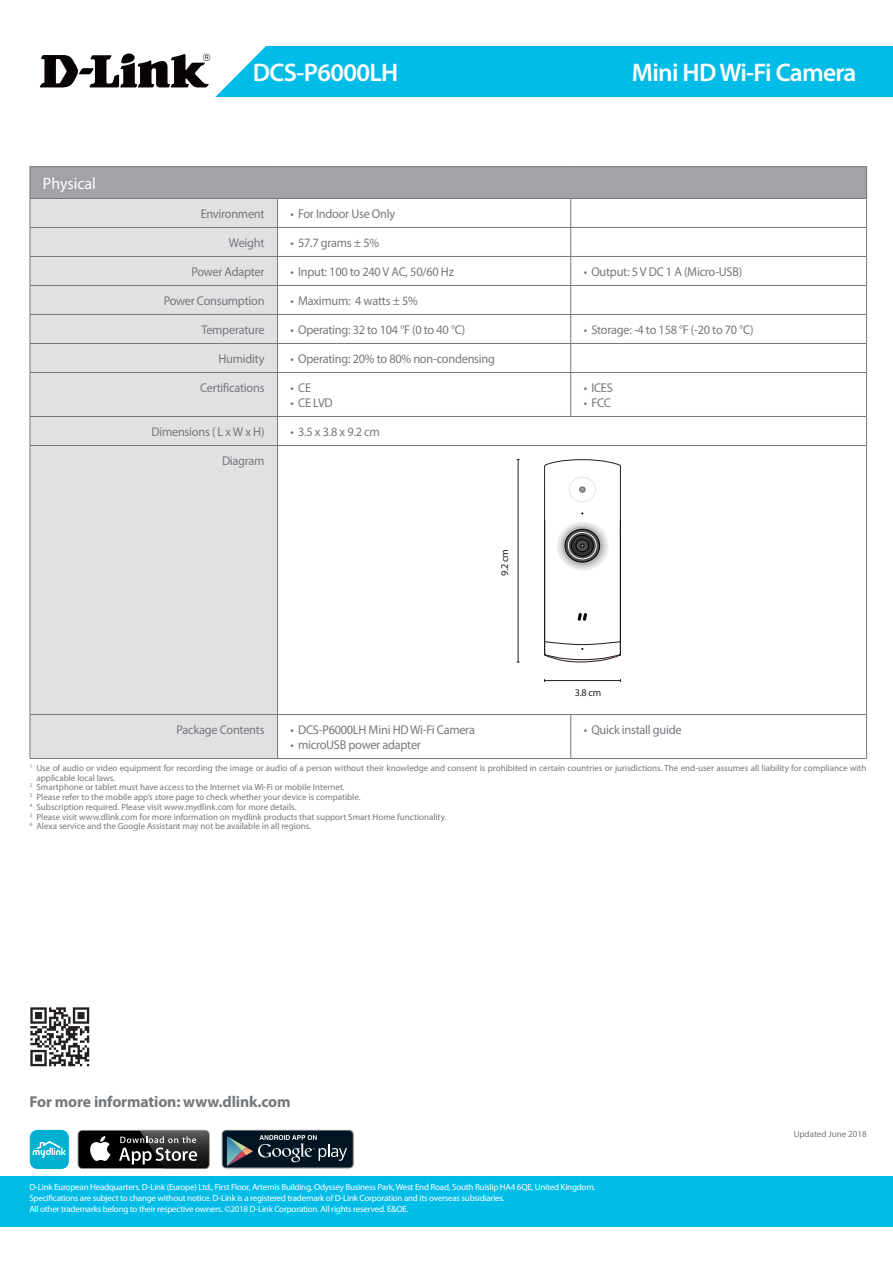
<style>
.page{position:relative;width:893px;height:1263px;background:#fff}
.page>*{position:absolute;margin:0;border:0;box-sizing:border-box;transform-origin:0 0}
.t1{font:600 25.5px "Myriad Pro";letter-spacing:-.025em;color:#fff}
.Spec_Section_Header{font:16.5px "Myriad Pro";color:#fff}
.t2{font:700 15.75px "Myriad Pro";letter-spacing:-.01em;color:#74787d}
.Spec_Category{font:12.75px "Myriad Pro";letter-spacing:-.02em;color:#74787d}
.Image_Caption{font:10.35px "Myriad Pro";color:#231f20}
.Image_Caption-2{font:10.2px "Myriad Pro";color:#231f20}
.Footnotes{font:9px/9.8px "Myriad Pro";color:#74787d}
.t3{font:9px/10.8px "Myriad Pro";letter-spacing:-.025em;color:#fff}
</style>
<div class="page">
<div style="left:0;top:1176px;width:893px;height:51px;background:#02bce8"></div>
<div style="left:0;top:46px;width:893px;height:51px;background:#02bce8"></div>
<svg style="left:210px;top:46px;width:56px;height:51px;fill:#fff"></svg>
<svg style="left:0;top:46px;width:210px;height:51px;background:#b6b4b4"></svg>
<img style="left:30px;top:1007px;width:60px;height:60px">
<div style="left:30px;top:167px;width:837px;height:31px;background:#a1a3a7"></div>
<div style="left:31px;top:199px;width:246px;height:559px;background:#e1e1e2"></div>
<hr style="left:571px;top:715px;width:1px;height:43px;background:#74787d">
<hr style="left:866px;top:167px;width:1px;height:31px;background:#74787d">
<hr style="left:30px;top:416px;width:248px;height:1px;background:#74787d">
<svg style="left:30px;top:417px;width:1px;height:28px"></svg>
<hr style="left:30px;top:445px;width:248px;height:1px;background:#74787d">
<hr style="left:30px;top:446px;width:1px;height:268px;background:#74787d">
<hr style="left:30px;top:714px;width:248px;height:1px;background:#74787d">
<hr style="left:30px;top:715px;width:1px;height:43px;background:#74787d">
<hr style="left:30px;top:758px;width:248px;height:1px;background:#74787d">
<hr style="left:278px;top:416px;width:293px;height:1px;background:#74787d">
<svg style="left:277px;top:417px;width:1px;height:28px"></svg>
<hr style="left:571px;top:416px;width:296px;height:1px;background:#74787d">
<svg style="left:866px;top:417px;width:1px;height:28px"></svg>
<hr style="left:278px;top:445px;width:293px;height:1px;background:#74787d">
<hr style="left:277px;top:446px;width:1px;height:268px;background:#74787d">
<hr style="left:571px;top:445px;width:296px;height:1px;background:#74787d">
<hr style="left:866px;top:446px;width:1px;height:268px;background:#74787d">
<hr style="left:278px;top:714px;width:293px;height:1px;background:#74787d">
<hr style="left:277px;top:715px;width:1px;height:43px;background:#74787d">
<hr style="left:571px;top:714px;width:296px;height:1px;background:#74787d">
<hr style="left:866px;top:715px;width:1px;height:43px;background:#74787d">
<hr style="left:278px;top:758px;width:293px;height:1px;background:#74787d">
<hr style="left:571px;top:758px;width:296px;height:1px;background:#74787d">
<svg style="left:30px;top:199px;width:1px;height:173px"></svg>
<hr style="left:30px;top:373px;width:1px;height:43px;background:#74787d">
<svg style="left:866px;top:199px;width:1px;height:173px"></svg>
<hr style="left:866px;top:373px;width:1px;height:43px;background:#74787d">
<hr style="left:571px;top:343px;width:296px;height:1px;background:#74787d">
<hr style="left:571px;top:372px;width:296px;height:1px;background:#74787d">
<hr style="left:30px;top:166px;width:248px;height:1px;background:#74787d">
<hr style="left:278px;top:166px;width:293px;height:1px;background:#74787d">
<hr style="left:571px;top:166px;width:296px;height:1px;background:#74787d">
<hr style="left:30px;top:343px;width:248px;height:1px;background:#74787d">
<hr style="left:30px;top:372px;width:248px;height:1px;background:#74787d">
<svg style="left:277px;top:199px;width:1px;height:173px"></svg>
<hr style="left:277px;top:373px;width:1px;height:43px;background:#74787d">
<hr style="left:278px;top:343px;width:293px;height:1px;background:#74787d">
<hr style="left:278px;top:372px;width:293px;height:1px;background:#74787d">
<svg style="left:571px;top:199px;width:1px;height:173px"></svg>
<hr style="left:571px;top:373px;width:1px;height:43px;background:#74787d">
<hr style="left:30px;top:167px;width:1px;height:31px;background:#74787d">
<hr style="left:30px;top:198px;width:248px;height:1px;background:#74787d">
<hr style="left:278px;top:198px;width:293px;height:1px;background:#74787d">
<hr style="left:571px;top:198px;width:296px;height:1px;background:#74787d">
<hr style="left:30px;top:227px;width:248px;height:1px;background:#74787d">
<hr style="left:278px;top:227px;width:293px;height:1px;background:#74787d">
<hr style="left:571px;top:227px;width:296px;height:1px;background:#74787d">
<hr style="left:30px;top:256px;width:248px;height:1px;background:#74787d">
<hr style="left:278px;top:256px;width:293px;height:1px;background:#74787d">
<hr style="left:571px;top:256px;width:296px;height:1px;background:#74787d">
<hr style="left:30px;top:285px;width:248px;height:1px;background:#74787d">
<hr style="left:278px;top:285px;width:293px;height:1px;background:#74787d">
<hr style="left:571px;top:285px;width:296px;height:1px;background:#74787d">
<hr style="left:30px;top:314px;width:248px;height:1px;background:#74787d">
<hr style="left:278px;top:314px;width:293px;height:1px;background:#74787d">
<hr style="left:571px;top:314px;width:296px;height:1px;background:#74787d">
<div style="left:78px;top:1130px;width:132px;height:39px;background:#969696;border-radius:5px"></div>
<div style="left:78px;top:1131px;width:131px;height:37px;background:#000;border-radius:4px"></div>
<svg style="left:90px;top:1136px;width:20px;height:25px"></svg>
<img style="left:139px;top:1130px;width:71px;height:39px">
<img style="left:140px;top:1131px;width:69px;height:37px">
<svg style="left:119px;top:1136px;width:78px;height:28px"></svg>
<svg style="left:222px;top:1130px;width:131px;height:38px;background:#273a44"></svg>
<div style="left:222px;top:1130px;width:132px;height:38px;border:1px solid #6c6d70;border-radius:4px"></div>
<hr style="left:518px;top:460px;width:1px;height:202px;background:#231f20">
<hr style="left:544px;top:680px;width:76px;height:1px;background:#231f20">
<svg style="left:544px;top:459px;width:77px;height:204px"></svg>
<div style="left:30px;top:1130px;width:39px;height:39px;background:#00b0d1;border-radius:8px"></div>
<svg style="left:33px;top:1141px;width:33px;height:17px"></svg>
<p class="Spec_Section_Header" style="left:43px;top:173px;width:55px">Physical</p>
<h1 class="t1" style="left:253px;top:56px;width:147px">DCS-P6000LH</h1>
<h1 class="t1" style="left:632px;top:56px;width:226px">Mini HD Wi-Fi Camera</h1>
<p class="Spec_Category" style="left:201px;top:206px;width:65px">Environment</p>
<p class="Spec_Category" style="left:291px;top:206px;width:106px">• For Indoor Use Only</p>
<p class="Spec_Category" style="left:229px;top:235px;width:37px">Weight</p>
<p class="Spec_Category" style="left:291px;top:235px;width:90px">• 57.7 grams ± 5%</p>
<p class="Spec_Category" style="left:191px;top:264px;width:75px">Power Adapter</p>
<p class="Spec_Category" style="left:291px;top:264px;width:165px">• Input: 100 to 240 V AC, 50/60 Hz</p>
<p class="Spec_Category" style="left:584px;top:264px;width:160px">• Output: 5 V DC 1 A (Micro-USB)</p>
<p class="Spec_Category" style="left:164px;top:293px;width:102px">Power Consumption</p>
<p class="Spec_Category" style="left:291px;top:293px;width:129px">• Maximum: 4 watts ± 5%</p>
<p class="Spec_Category" style="left:201px;top:322px;width:65px">Temperature</p>
<p class="Spec_Category" style="left:291px;top:322px;width:176px">• Operating: 32 to 104 °F (0 to 40 °C)</p>
<p class="Spec_Category" style="left:584px;top:322px;width:171px">• Storage: -4 to 158 °F (-20 to 70 °C)</p>
<p class="Spec_Category" style="left:218px;top:351px;width:48px">Humidity</p>
<p class="Spec_Category" style="left:291px;top:351px;width:206px">• Operating: 20% to 80% non-condensing</p>
<p class="Spec_Category" style="left:200px;top:380px;width:66px">Certifications</p>
<p class="Spec_Category" style="left:291px;top:380px;width:22px">• CE</p>
<p class="Spec_Category" style="left:291px;top:395px;width:44px">• CE LVD</p>
<p class="Spec_Category" style="left:584px;top:380px;width:30px">• ICES</p>
<p class="Spec_Category" style="left:584px;top:395px;width:29px">• FCC</p>
<p class="Spec_Category" style="left:152px;top:424px;width:114px">Dimensions ( L x W x H)</p>
<p class="Spec_Category" style="left:291px;top:424px;width:91px">• 3.5 x 3.8 x 9.2 cm</p>
<p class="Spec_Category" style="left:222px;top:453px;width:44px">Diagram</p>
<p class="Image_Caption" style="left:498px;top:576px;width:28px;rotate:-90deg">9.2 cm</p>
<p class="Image_Caption-2" style="left:575px;top:686px;width:28px">3.8 cm</p>
<p class="Spec_Category" style="left:584px;top:722px;width:99px">• Quick install guide</p>
<p class="Footnotes" style="left:37px;top:763px;width:831px;text-indent:-7px"><sup>1</sup> Use of audio or video equipment for recording the image or audio of a person without their knowledge and consent is prohibited in certain countries or jurisdictions. The end-user assumes all liability for compliance with applicable local laws.</p>
<p class="Footnotes" style="left:30px;top:782px;width:317px"><sup>2</sup> Smartphone or tablet must have access to the Internet via Wi-Fi or mobile Internet.</p>
<p class="Footnotes" style="left:30px;top:792px;width:332px"><sup>3</sup> Please refer to the mobile app’s store page to check whether your device is compatible.</p>
<p class="Footnotes" style="left:30px;top:802px;width:268px"><sup>4</sup> Subscription required. Please visit www.mydlink.com for more details.</p>
<p class="Footnotes" style="left:30px;top:812px;width:418px"><sup>5</sup> Please visit www.dlink.com for more information on mydlink products that support Smart Home functionality.</p>
<p class="Footnotes" style="left:30px;top:821px;width:283px"><sup>6</sup> Alexa service and the Google Assistant may not be available in all regions.</p>
<p class="Spec_Category" style="left:177px;top:722px;width:89px">Package Contents</p>
<p class="Spec_Category" style="left:291px;top:722px;width:186px">• DCS-P6000LH Mini HD Wi-Fi Camera</p>
<p class="Spec_Category" style="left:291px;top:737px;width:132px">• microUSB power adapter</p>
<h3 class="t2" style="left:29px;top:1091px;width:263px">For more information: www.dlink.com</h3>
<p class="t3" style="left:29px;top:1182px;width:568px">D-Link European Headquarters. D-Link (Europe) Ltd., First Floor, Artemis Building, Odyssey Business Park, West End Road, South Ruislip HA4 6QE, United Kingdom.<br>Specifications are subject to change without notice. D-Link is a registered trademark of D-Link Corporation and its overseas subsidiaries.<br>All other trademarks belong to their respective owners. ©2018 D-Link Corporation. All rights reserved. E&amp;OE.</p>
<p class="Footnotes" style="left:794px;top:1129px;width:74px">Updated June 2018</p>
</div>
